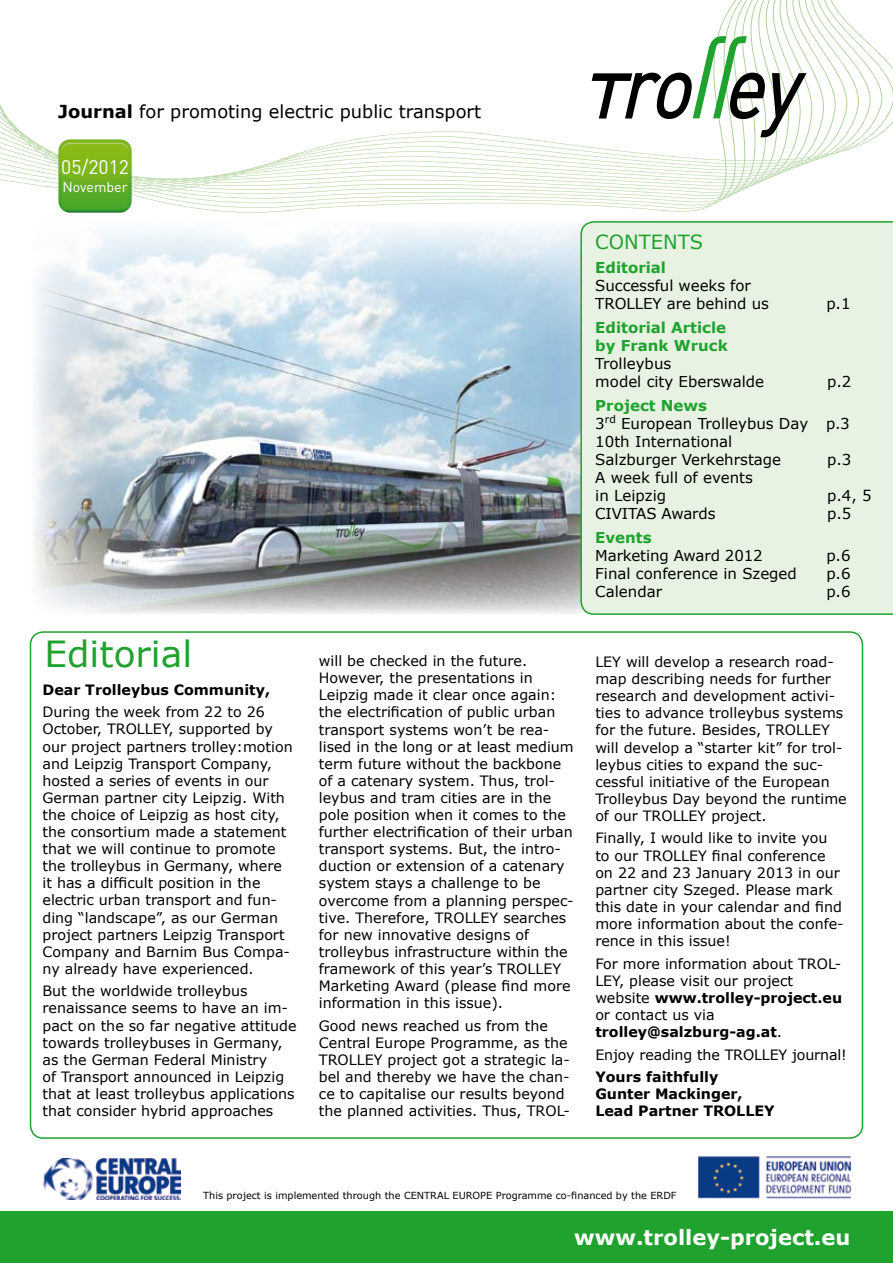
<style>
.page{position:relative;width:893px;height:1263px;background:#fff}
.page>*{position:absolute;margin:0;border:0;box-sizing:border-box;transform-origin:0 0}
.t1{font:36px "Verdana";color:#1fa22e}
.t2{font:700 21px "Verdana";color:#fff}
.t3{font:19.5px "Verdana";color:#1fa22e}
.t4{font:19.5px "DIN Pro";color:#fff}
.t5{font:17.85px "Verdana";color:#000}
.t6{font:15px/18px "Verdana";color:#000}
.t7{font:700 15px/18px "Verdana";color:#1fa22e}
.t8{font:14.25px/17.1px "Verdana";color:#000}
.t9{font:700 14.25px/17.1px "Verdana";color:#000}
.t10{font:14.25px "DIN Pro";color:#fff}
.t11{font:9.75px "Verdana";color:#000}
.s1{font-weight:700}
.s2{font-weight:700;color:#1fa22e}
</style>
<div class="page">
<img style="left:34px;top:226px;width:546px;height:388px">
<div style="left:580px;top:221px;width:313px;height:394px;background:#e8f2e2"></div>
<svg style="left:0;top:1049px;width:69px;height:163px"></svg>
<svg style="left:0;top:0;width:739px;height:213px"></svg>
<svg style="left:592px;top:36px;width:214px;height:101px"></svg>
<img style="left:698px;top:1156px;width:152px;height:43px">
<img style="left:43px;top:1158px;width:137px;height:41px">
<div style="left:0;top:1212px;width:893px;height:51px;background:#1fa22e"></div>
<svg style="left:58px;top:139px;width:74px;height:74px;background:#73b32a"></svg>
<p class="t5" style="left:58px;top:100px;width:425px"><span class="s1">Journal</span> for promoting electric public transport</p>
<h3 class="t4" style="left:61px;top:152px;width:69px">05/2012</h3>
<p class="t10" style="left:62px;top:176px;width:67px">November</p>
<h1 class="t1" style="left:44px;top:631px;width:149px">Editorial</h1>
<p class="t9" style="left:43px;top:681px;width:229px">Dear Trolleybus Community,</p>
<p class="t8" style="left:43px;top:704px;width:252px">During the week from 22 to 26<br>October, TROLLEY, supported by our project partners trolley:motion and Leipzig Transport Company, hosted a series of events in our<br>German partner city Leipzig. With the choice of Leipzig as host city, the consortium made a statement that we will continue to promote the trolleybus in Germany, where it has a difficult position in the electric urban transport and fun&shy;ding “landscape”, as our German project partners Leipzig Transport<br>Company and Barnim Bus Compa&shy;ny already have experienced.</p>
<p class="t8" style="left:43px;top:983px;width:256px">But the worldwide trolleybus renaissance seems to have an im&shy;pact on the so far negative attitude towards trolleybuses in Germany, as the German Federal Ministry<br>of Transport announced in Leipzig that at least trolleybus applications that consider hybrid approaches</p>
<p class="t8" style="left:319px;top:653px;width:256px">will be checked in the future.<br>However, the presentations in Leipzig made it clear once again: the electrification of public urban transport systems won’t be rea&shy;lised in the long or at least medium term future without the backbone of a catenary system. Thus, trol&shy;leybus and tram cities are in the pole position when it comes to the further electrification of their urban transport systems. But, the intro&shy;duction or extension of a catenary system stays a challenge to be overcome from a planning perspec&shy;tive. Therefore, TROLLEY searches for new innovative designs of trolleybus infrastructure within the framework of this year’s TROLLEY Marketing Award (please find more information in this issue).</p>
<p class="t8" style="left:319px;top:1017px;width:253px">Good news reached us from the Central Europe Programme, as the TROLLEY project got a strategic la&shy;bel and thereby we have the chan&shy;ce to capitalise our results beyond the planned activities. Thus, TROL-</p>
<h3 class="t3" style="left:595px;top:229px;width:109px">CONTENTS</h3>
<p class="t7" style="left:595px;top:258px;width:72px">Editorial</p>
<p class="t6" style="left:595px;top:277px;width:175px">Successful weeks for<br>TROLLEY are behind us</p>
<p class="t6" style="left:826px;top:295px;width:26px">p.1</p>
<p class="t7" style="left:595px;top:318px;width:134px">Editorial Article by Frank Wruck</p>
<p class="t6" style="left:595px;top:355px;width:170px">Trolleybus<br>model city Eberswalde</p>
<p class="t6" style="left:827px;top:373px;width:26px">p.2</p>
<p class="t6" style="left:595px;top:397px;width:256px"><span class="s2">Project News<br></span>3<sup>rd</sup> European Trolleybus Day p.3<br>10th International<br>Salzburger Verkehrstage</p>
<p class="t6" style="left:827px;top:451px;width:26px">p.3</p>
<p class="t6" style="left:595px;top:469px;width:159px">A week full of events in Leipzig</p>
<p class="t6" style="left:827px;top:487px;width:46px">p.4, 5</p>
<p class="t6" style="left:595px;top:505px;width:122px">CIVITAS Awards</p>
<p class="t6" style="left:827px;top:505px;width:26px">p.5</p>
<p class="t7" style="left:595px;top:528px;width:58px">Events</p>
<p class="t6" style="left:595px;top:547px;width:169px">Marketing Award 2012</p>
<p class="t6" style="left:826px;top:547px;width:26px">p.6</p>
<p class="t6" style="left:595px;top:565px;width:203px">Final conference in Szeged</p>
<p class="t6" style="left:826px;top:565px;width:26px">p.6</p>
<p class="t6" style="left:595px;top:583px;width:68px">Calendar</p>
<p class="t6" style="left:826px;top:583px;width:26px">p.6</p>
<p class="t8" style="left:595px;top:653px;width:253px">LEY will develop a research road&shy;map describing needs for further research and development activi&shy;ties to advance trolleybus systems for the future. Besides, TROLLEY will develop a “starter kit” for trol&shy;leybus cities to expand the suc&shy;cessful initiative of the European Trolleybus Day beyond the runtime of our TROLLEY project.</p>
<p class="t8" style="left:595px;top:830px;width:250px">Finally, I would like to invite you to our TROLLEY final conference on 22 and 23 January 2013 in our partner city Szeged. Please mark this date in your calendar and find more information about the confe&shy;rence in this issue!</p>
<p class="t8" style="left:595px;top:955px;width:248px">For more information about TROL-<br>LEY, please visit our project website <span class="s1">www.trolley-project.eu </span>or contact us via <span class="s1">trolley@salzburg-ag.at</span>.</p>
<p class="t8" style="left:595px;top:1046px;width:253px">Enjoy reading the TROLLEY journal!</p>
<p class="t9" style="left:595px;top:1068px;width:181px">Yours faithfully<br>Gunter Mackinger,<br>Lead Partner TROLLEY</p>
<p class="t11" style="left:203px;top:1189px;width:475px">This project is implemented through the CENTRAL EUROPE Programme co-financed by the ERDF</p>
<h2 class="t2" style="left:574px;top:1224px;width:278px">www.trolley-project.eu</h2>
</div>
